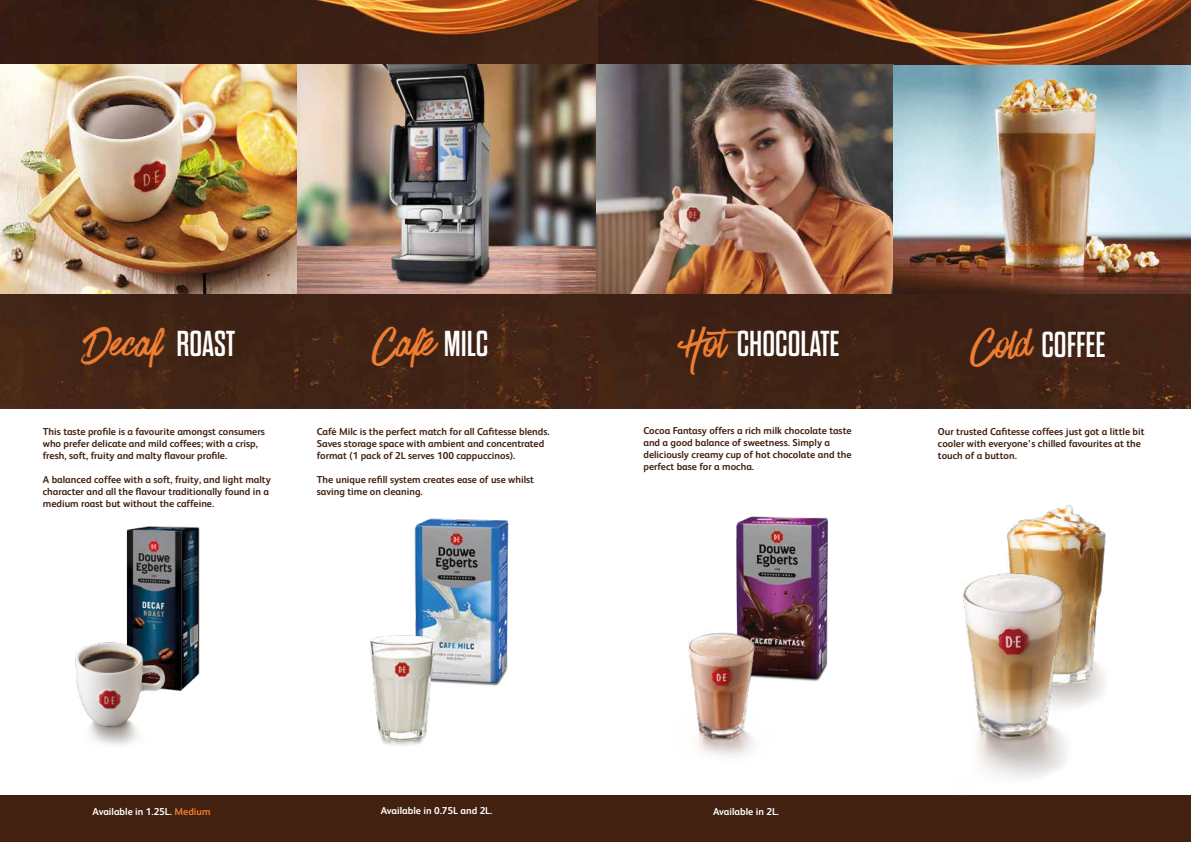
<style>
.page{position:relative;width:1191px;height:842px;background:#fff}
.page>*{position:absolute;margin:0;border:0;box-sizing:border-box;transform-origin:0 0}
.t1{font:48px "Have Heart One";color:#f07e31}
.t2{font:36px "Dharma Gothic E";color:#fff}
.t3{font:700 10px/12px "FS Albert";color:#422110}
.t4{font:700 10px "FS Albert";color:#fff}
.s1{font-family:"Dharma Gothic E";font-size:36px;color:#fff}
.s2{font-family:"Have Heart One";font-size:48px;color:#f07e31}
.s3{color:#f07e31}
</style>
<div class="page">
<img style="left:597px;top:0;width:594px;height:408px">
<img style="left:0;top:0;width:597px;height:408px">
<img style="left:0;top:65px;width:1191px;height:228px">
<img style="left:126px;top:526px;width:74px;height:166px">
<img style="left:75px;top:640px;width:93px;height:105px">
<img style="left:414px;top:518px;width:95px;height:168px">
<img style="left:370px;top:628px;width:75px;height:118px">
<img style="left:736px;top:516px;width:92px;height:165px">
<img style="left:688px;top:602px;width:93px;height:154px">
<div style="left:0;top:795px;width:1191px;height:47px;background:#422110"></div>
<img style="left:1006px;top:505px;width:102px;height:186px">
<img style="left:963px;top:566px;width:119px;height:212px">
<h1 class="t1" style="left:82px;top:317px;width:154px">Decaf <span class="s1">ROAST</span></h1>
<h1 class="t1" style="left:372px;top:317px;width:118px">Café <span class="s1">MILC</span></h1>
<h2 class="t2" style="left:679px;top:326px;width:162px"><span class="s2">Hot</span>CHOCOLATE</h2>
<h2 class="t2" style="left:970px;top:326px;width:136px"><span class="s2">Cold</span> COFFEE</h2>
<p class="t3" style="left:43px;top:426px;width:224px">This taste profile is a favourite amongst consumers who prefer delicate and mild coffees; with a crisp, fresh, soft, fruity and malty flavour profile.</p>
<p class="t3" style="left:43px;top:474px;width:229px">A balanced coffee with a soft, fruity, and light malty character and all the flavour traditionally found in a medium roast but without the caffeine.</p>
<p class="t3" style="left:317px;top:426px;width:234px">Café Milc is the perfect match for all Cafitesse blends.<br>Saves storage space with ambient and concentrated format (1 pack of 2L serves 100 cappuccinos).</p>
<p class="t3" style="left:317px;top:474px;width:219px">The unique refill system creates ease of use whilst saving time on cleaning.</p>
<p class="t3" style="left:643px;top:425px;width:210px">Cocoa Fantasy offers a rich milk chocolate taste and a good balance of sweetness. Simply a deliciously creamy cup of hot chocolate and the perfect base for a mocha.</p>
<p class="t3" style="left:938px;top:425px;width:208px">Our trusted Cafitesse coffees just got a little bit cooler with everyone’s chilled favourites at the touch of a button.</p>
<p class="t4" style="left:92px;top:805px;width:120px">Available in 1.25L. <span class="s3">Medium</span></p>
<p class="t4" style="left:381px;top:804px;width:113px">Available in 0.75L and 2L.</p>
<p class="t4" style="left:713px;top:805px;width:68px">Available in 2L.</p>
</div>
